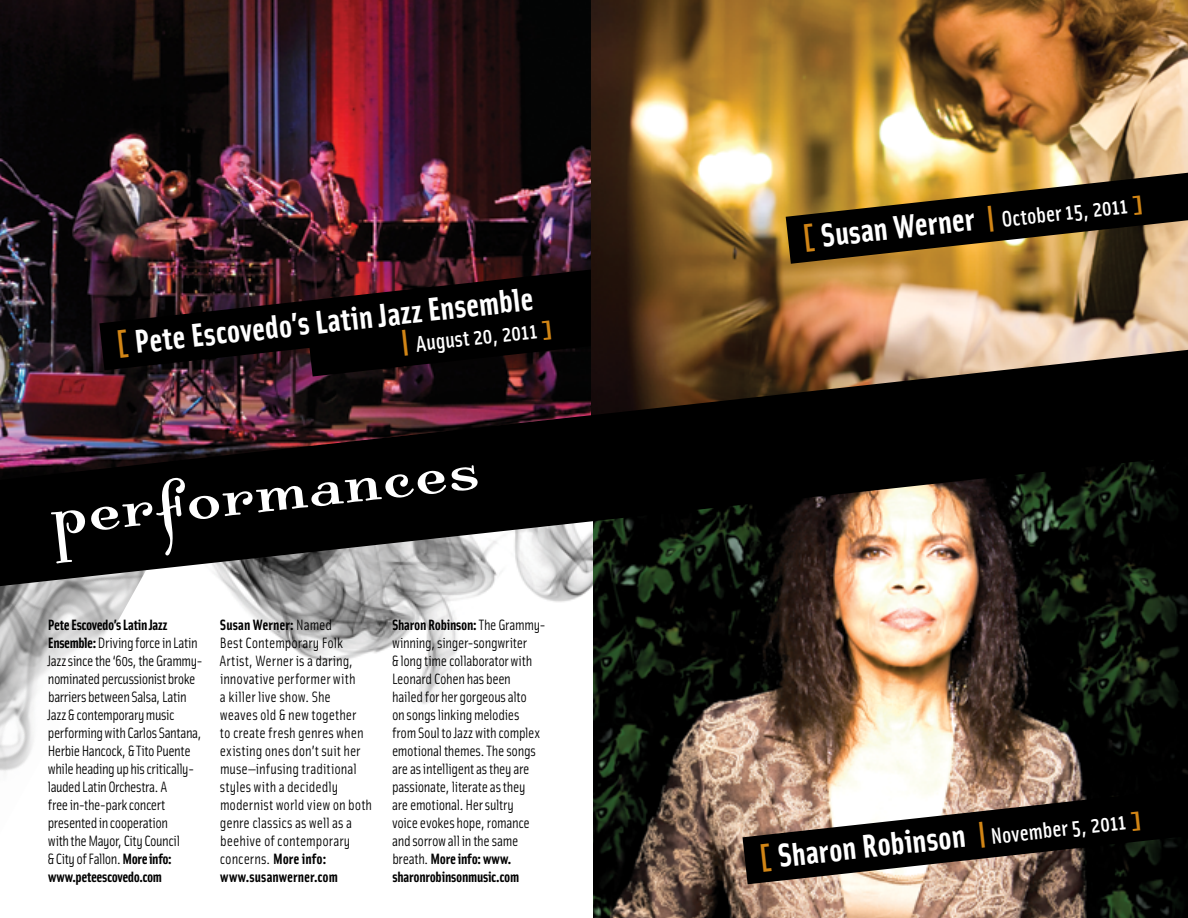
<style>
.page{position:relative;width:1188px;height:918px;background:#fff}
.page>*{position:absolute;margin:0;border:0;box-sizing:border-box;transform-origin:0 0}
.t1{font:78px "Dalliance Roman";color:#fff}
.t2{font:700 33px "Solex";color:#fff}
.t3{font:500 22.5px "Solex";color:#fff}
.t4{font:15px/18px "Solex";letter-spacing:-.02em;color:#000}
.t5{font:15px/18px "Solex";color:#000}
.s1{font-weight:900;color:#d18516}
.s2{font-weight:900;font-size:33px;color:#d18516}
.s3{font-weight:700}
.s4{font-weight:700;font-size:33px}
.s5{font-weight:500;font-size:22.5px}
.s6{font-weight:900;font-size:22.5px;color:#d18516}
</style>
<div class="page">
<img style="left:0;top:586px;width:467px;height:186px">
<img style="left:594px;top:586px;width:594px;height:332px">
<img style="left:0;top:0;width:592px;height:350px">
<img style="left:99px;top:238px;width:493px;height:112px">
<img style="left:592px;top:0;width:596px;height:350px">
<svg style="left:786px;top:173px;width:402px;height:91px;background:#5b4822"></svg>
<svg style="left:742px;top:789px;width:446px;height:95px;background:#4d443e"></svg>
<img style="left:0;top:350px;width:1188px;height:236px">
<h2 class="t2" style="left:113px;top:322px;width:422px;rotate:-6deg"><span class="s1">[</span> Pete Escovedo’s Latin Jazz Ensemble</h2>
<h3 class="t3" style="left:399px;top:331px;width:155px;rotate:-6deg"><span class="s2">|</span> August 20, 2011 <span class="s1">]</span></h3>
<h1 class="t1" style="left:46px;top:475px;width:433px;rotate:-6deg">performances</h1>
<p class="t4" style="left:47px;top:615px;width:157px"><span class="s3">Pete Escovedo’s Latin Jazz<br>Ensemble:</span> Driving force in Latin<br>Jazz since the ‘60s, the Grammy&shy;nominated percussionist broke barriers between Salsa, Latin<br>Jazz &amp; contemporary music performing with Carlos Santana,<br>Herbie Hancock, &amp; Tito Puente while heading up his critically&shy;lauded Latin Orchestra. A<br>free in-the-park concert presented in cooperation<br>with the Mayor, City Council<br>&amp; City of Fallon. <span class="s3">More info: www.peteescovedo.com</span></p>
<p class="t5" style="left:219px;top:615px;width:154px"><span class="s3">Susan Werner:</span> Named<br>Best Contemporary Folk<br>Artist, Werner is a daring, innovative performer with<br>a killer live show. She<br>weaves old &amp; new together<br>to create fresh genres when existing ones don’t suit her muse—infusing traditional styles with a decidedly modernist world view on both genre classics as well as a beehive of contemporary concerns. <span class="s3">More info: www.susanwerner.com</span></p>
<p class="t4" style="left:392px;top:615px;width:156px"><span class="s3">Sharon Robinson:</span> The Grammy&shy;winning, singer-songwriter<br>&amp; long time collaborator with<br>Leonard Cohen has been<br>hailed for her gorgeous alto<br>on songs linking melodies from Soul to Jazz with complex emotional themes. The songs are as intelligent as they are passionate, literate as they<br>are emotional. Her sultry<br>voice evokes hope, romance and sorrow all in the same breath. <span class="s3">More info: www. sharonrobinsonmusic.com</span></p>
<h3 class="t3" style="left:800px;top:226px;width:346px;rotate:-6deg"><span class="s2">[</span> <span class="s4">Susan Werner</span> <span class="s2">|</span> October 15, 2011 <span class="s1">]</span></h3>
<h2 class="t2" style="left:756px;top:836px;width:388px;rotate:-6deg"><span class="s1">[</span> Sharon Robinson <span class="s1">|</span> <span class="s5">November 5, 2011</span> <span class="s6">]</span></h2>
</div>
